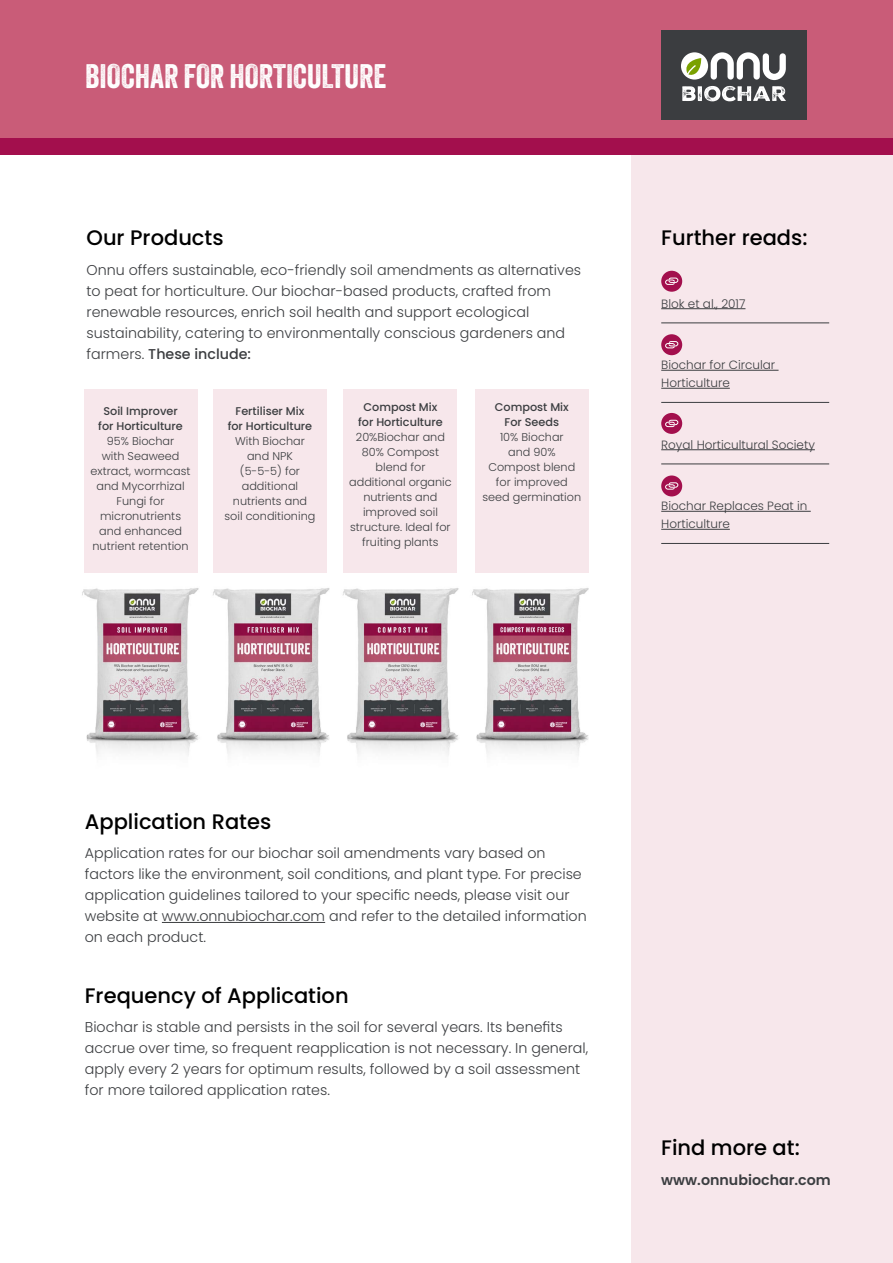
<style>
.page{position:relative;width:893px;height:1263px;background:#fff}
.page>*{position:absolute;margin:0;border:0;box-sizing:border-box;transform-origin:0 0}
.t1{font:33px "Veneer";color:#fff}
.t2{font:500 21px "Poppins";color:#000}
.t3{font:300 14.25px/21px "Poppins";color:#3b3d40}
.t4{font:600 14.25px "Poppins";color:#3b3d40}
.t5{font:300 12px/18px "Poppins";color:#3b3d40}
.t6{font:300 11.25px/15px "Poppins";color:#3b3d40;text-align:center}
.t7{font:500 11.25px/15px "Poppins";color:#3b3d40;text-align:center}
.s1{font-weight:500}
</style>
<div class="page">
<div style="left:0;top:0;width:893px;height:138px;background:#c95c78"></div>
<div style="left:631px;top:138px;width:262px;height:1125px;background:#f7e7eb"></div>
<div style="left:661px;top:31px;width:146px;height:89px;background:#3b3d40"></div>
<svg style="left:681px;top:52px;width:105px;height:28px"></svg>
<svg style="left:682px;top:86px;width:104px;height:15px"></svg>
<div style="left:0;top:138px;width:893px;height:16px;background:#a30f4d"></div>
<hr style="left:162px;top:922px;width:163px;height:1px;background:#3b3d40">
<hr style="left:661px;top:323px;width:168px;height:1px;background:#3b3d40">
<hr style="left:661px;top:308px;width:84px;height:1px;background:#3b3d40">
<hr style="left:661px;top:370px;width:117px;height:1px;background:#3b3d40">
<hr style="left:661px;top:402px;width:168px;height:1px;background:#3b3d40">
<hr style="left:661px;top:388px;width:69px;height:1px;background:#3b3d40">
<hr style="left:661px;top:464px;width:168px;height:1px;background:#3b3d40">
<hr style="left:661px;top:449px;width:154px;height:1px;background:#3b3d40">
<hr style="left:661px;top:511px;width:150px;height:1px;background:#3b3d40">
<hr style="left:661px;top:543px;width:168px;height:1px;background:#3b3d40">
<hr style="left:661px;top:529px;width:69px;height:1px;background:#3b3d40">
<div style="left:661px;top:271px;width:21px;height:21px;background:#a30f4d;border-radius:50%"></div>
<svg style="left:665px;top:277px;width:13px;height:8px"></svg>
<div style="left:661px;top:334px;width:21px;height:21px;background:#a30f4d;border-radius:50%"></div>
<svg style="left:665px;top:341px;width:13px;height:7px"></svg>
<div style="left:661px;top:413px;width:21px;height:21px;background:#a30f4d;border-radius:50%"></div>
<svg style="left:665px;top:420px;width:13px;height:7px"></svg>
<div style="left:661px;top:475px;width:21px;height:21px;background:#a30f4d;border-radius:50%"></div>
<svg style="left:665px;top:482px;width:13px;height:8px"></svg>
<img style="left:82px;top:572px;width:117px;height:183px">
<img style="left:213px;top:572px;width:117px;height:183px">
<img style="left:343px;top:572px;width:116px;height:183px">
<img style="left:472px;top:572px;width:116px;height:183px">
<div style="left:475px;top:389px;width:113px;height:183px;background:#f7e7eb"></div>
<div style="left:344px;top:389px;width:113px;height:183px;background:#f7e7eb"></div>
<div style="left:213px;top:389px;width:114px;height:183px;background:#f7e7eb"></div>
<div style="left:84px;top:389px;width:113px;height:183px;background:#f7e7eb"></div>
<h1 class="t1" style="left:85px;top:56px;width:303px">BIOCHAR FOR HORTICULTURE</h1>
<h2 class="t2" style="left:87px;top:226px;width:139px">Our Products</h2>
<p class="t3" style="left:87px;top:259px;width:496px">Onnu offers sustainable, eco-friendly soil amendments as alternatives to peat for horticulture. Our biochar-based products, crafted from renewable resources, enrich soil health and support ecological sustainability, catering to environmentally conscious gardeners and farmers. <span class="s1">These include:</span></p>
<p class="t7" style="left:98px;top:403px;width:86px">Soil Improver for Horticulture</p>
<p class="t6" style="left:91px;top:433px;width:101px">95% Biochar<br>with Seaweed extract, wormcast and Mycorrhizal<br>Fungi for micronutrients and enhanced nutrient retention</p>
<p class="t7" style="left:228px;top:403px;width:86px">Fertiliser Mix for Horticulture</p>
<p class="t6" style="left:225px;top:433px;width:92px">With Biochar and NPK<br>(5-5-5) for additional nutrients and soil conditioning</p>
<p class="t7" style="left:358px;top:400px;width:86px">Compost Mix for Horticulture</p>
<p class="t6" style="left:349px;top:430px;width:104px">20%Biochar and<br>80% Compost blend for additional organic nutrients and improved soil structure. Ideal for fruiting plants</p>
<p class="t7" style="left:495px;top:400px;width:75px">Compost Mix<br>For Seeds</p>
<p class="t6" style="left:482px;top:430px;width:100px">10% Biochar<br>and 90%<br>Compost blend for improved seed germination</p>
<h2 class="t2" style="left:661px;top:226px;width:148px">Further reads:</h2>
<p class="t5" style="left:661px;top:295px;width:86px">Blok et al., 2017</p>
<p class="t5" style="left:661px;top:356px;width:116px">Biochar for Circular<br>Horticulture</p>
<p class="t5" style="left:661px;top:436px;width:155px">Royal Horticultural Society</p>
<p class="t5" style="left:661px;top:497px;width:148px">Biochar Replaces Peat in<br>Horticulture</p>
<h2 class="t2" style="left:85px;top:809px;width:188px">Application Rates</h2>
<p class="t3" style="left:85px;top:843px;width:503px">Application rates for our biochar soil amendments vary based on factors like the environment, soil conditions, and plant type. For precise application guidelines tailored to your specific needs, please visit our website at www.onnubiochar.com and refer to the detailed information on each product.</p>
<h2 class="t2" style="left:85px;top:983px;width:265px">Frequency of Application</h2>
<p class="t3" style="left:85px;top:1017px;width:505px">Biochar is stable and persists in the soil for several years. Its benefits accrue over time, so frequent reapplication is not necessary. In general, apply every 2 years for optimum results, followed by a soil assessment for more tailored application rates.</p>
<h2 class="t2" style="left:661px;top:1136px;width:140px">Find more at:</h2>
<p class="t4" style="left:661px;top:1171px;width:171px">www.onnubiochar.com</p>
</div>
